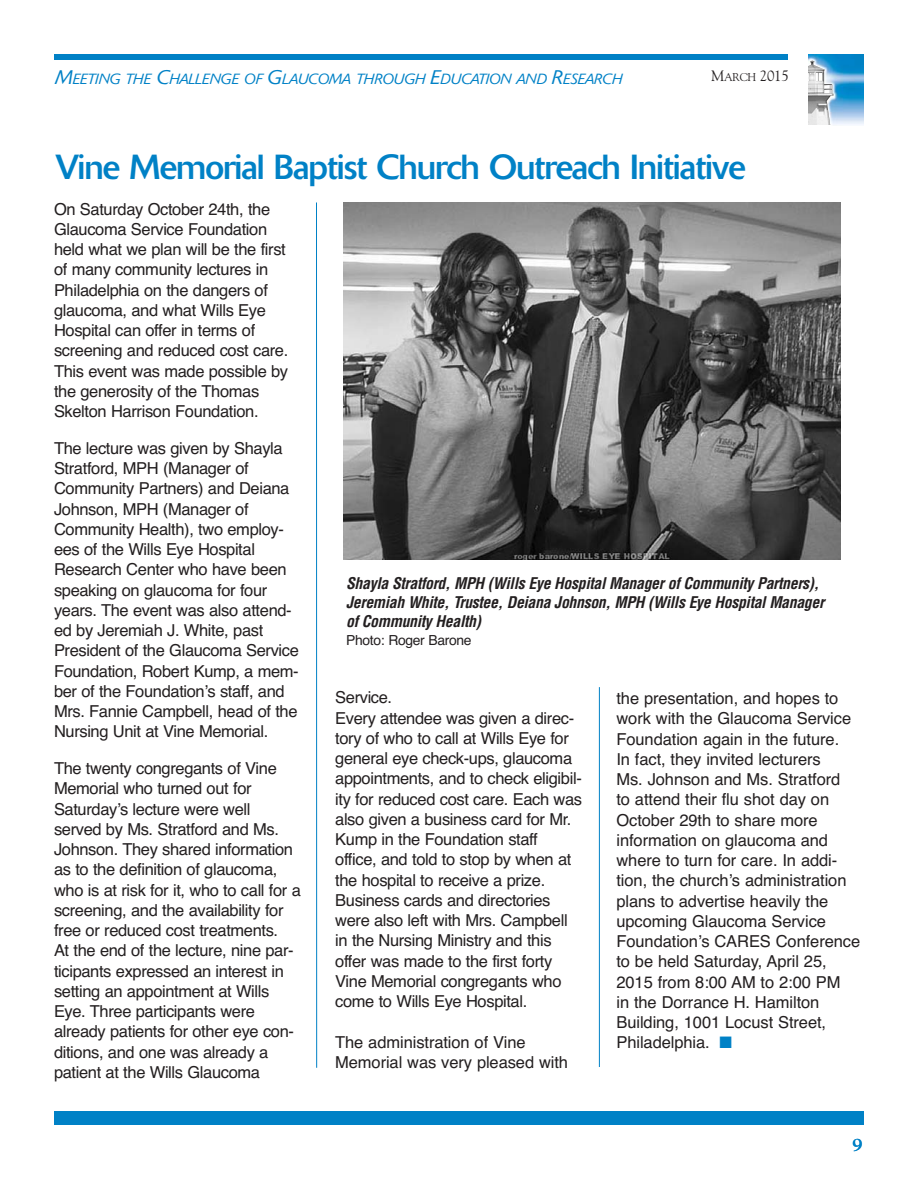
<style>
.page{position:relative;width:918px;height:1188px;background:#fff}
.page>*{position:absolute;margin:0;border:0;box-sizing:border-box;transform-origin:0 0}
.t1{font:34.5px "Delta";letter-spacing:-.03em;color:#0081c6}
.t2{font:700 18px "Goudy";color:#0081c6}
.t3{font:16.5px/20.2px "Helvetica";letter-spacing:-.02em;color:#231f20}
.t4{font:italic 700 condensed 15.75px/19.2px "Helvetica";color:#231f20}
.t5{font:15px "Goudy";color:#231f20}
.t6{font:italic 300 14.7px "Delta";letter-spacing:-.01em;color:#0081c6}
.t7{font:13.8px "Helvetica";letter-spacing:-.02em;color:#231f20}
.s1{font-size:19.5px}
.s2{font-size:11.25px}
.s3{color:#0081c6}
</style>
<div class="page">
<div style="left:54px;top:54px;width:734px;height:6px;background:#0081c6"></div>
<img style="left:809px;top:54px;width:55px;height:71px">
<img style="left:809px;top:60px;width:26px;height:65px">
<div style="left:54px;top:1112px;width:810px;height:13px;background:#0081c6"></div>
<hr style="left:316px;top:203px;width:1px;height:865px;background:#0081c6">
<hr style="left:599px;top:687px;width:1px;height:380px;background:#0081c6">
<img style="left:344px;top:202px;width:497px;height:358px">
<p class="t6" style="left:56px;top:74px;width:568px"><span class="s1">M</span>EETING THE <span class="s1">C</span>HALLENGE OF <span class="s1">G</span>LAUCOMA THROUGH <span class="s1">E</span>DUCATION AND <span class="s1">R</span>ESEARCH</p>
<p class="t5" style="left:711px;top:70px;width:79px">M<span class="s2">ARCH</span> 2015</p>
<h1 class="t1" style="left:56px;top:154px;width:692px">Vine Memorial Baptist Church Outreach Initiative</h1>
<p class="t3" style="left:54px;top:200px;width:236px">On Saturday October 24th, the<br>Glaucoma Service Foundation held what we plan will be the first of many community lectures in<br>Philadelphia on the dangers of glaucoma, and what Wills Eye<br>Hospital can offer in terms of screening and reduced cost care.<br>This event was made possible by the generosity of the Thomas<br>Skelton Harrison Foundation.</p>
<p class="t3" style="left:54px;top:439px;width:246px">The lecture was given by Shayla<br>Stratford, MPH (Manager of<br>Community Partners) and Deiana<br>Johnson, MPH (Manager of<br>Community Health), two employ&shy;ees of the Wills Eye Hospital<br>Research Center who have been speaking on glaucoma for four years. The event was also attend&shy;ed by Jeremiah J. White, past<br>President of the Glaucoma Service<br>Foundation, Robert Kump, a mem&shy;ber of the Foundation’s staff, and<br>Mrs. Fannie Campbell, head of the<br>Nursing Unit at Vine Memorial.</p>
<p class="t3" style="left:54px;top:760px;width:248px">The twenty congregants of Vine<br>Memorial who turned out for<br>Saturday’s lecture were well served by Ms. Stratford and Ms.<br>Johnson. They shared information as to the definition of glaucoma, who is at risk for it, who to call for a screening, and the availability for free or reduced cost treatments.<br>At the end of the lecture, nine par&shy;ticipants expressed an interest in setting an appointment at Wills<br>Eye. Three participants were already patients for other eye con&shy;ditions, and one was already a patient at the Wills Glaucoma</p>
<p class="t4" style="left:346px;top:575px;width:483px">Shayla Stratford,MPH (Wills Eye HospitalManagerofCommunity Partners),<br>Jeremiah White,Trustee,Deiana Johnson,MPH (Wills Eye HospitalManager ofCommunity Health)</p>
<p class="t7" style="left:346px;top:635px;width:127px">Photo: Roger Barone</p>
<p class="t3" style="left:335px;top:689px;width:248px">Service.<br>Every attendee was given a direc&shy;tory of who to call at Wills Eye for general eye check-ups, glaucoma appointments, and to check eligibil&shy;ity for reduced cost care. Each was also given a business card for Mr.<br>Kump in the Foundation staff office, and told to stop by when at the hospital to receive a prize.<br>Business cards and directories were also left with Mrs. Campbell in the Nursing Ministry and this offer was made to the first forty<br>Vine Memorial congregants who come to Wills Eye Hospital.</p>
<p class="t3" style="left:335px;top:1033px;width:234px">The administration of Vine<br>Memorial was very pleased with</p>
<p class="t3" style="left:616px;top:690px;width:245px">the presentation, and hopes to work with the Glaucoma Service<br>Foundation again in the future.<br>In fact, they invited lecturers<br>Ms. Johnson and Ms. Stratford<br>to attend their flu shot day on<br>October 29th to share more information on glaucoma and where to turn for care. In addi&shy;tion, the church’s administration plans to advertise heavily the upcoming Glaucoma Service<br>Foundation’s CARES Conference to be held Saturday, April 25,<br>2015 from 8:00 AM to 2:00 PM<br>in the Dorrance H. Hamilton<br>Building, 1001 Locust Street,<br>Philadelphia. <span class="s3">■</span></p>
<p class="t2" style="left:852px;top:1138px;width:12px">9</p>
</div>
